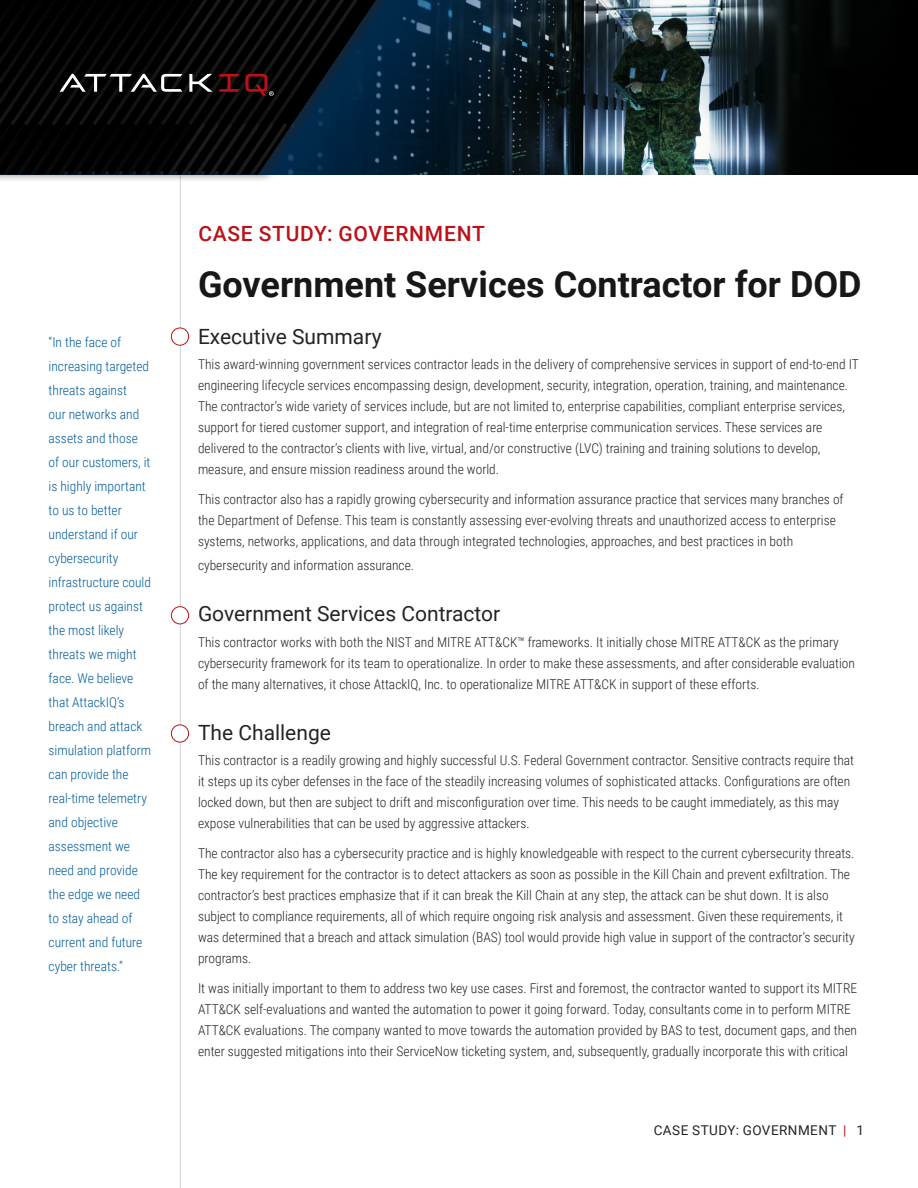
<style>
.page{position:relative;width:918px;height:1188px;background:#fff}
.page>*{position:absolute;margin:0;border:0;box-sizing:border-box;transform-origin:0 0}
.H_E_A_D_L_I_N_E{font:700 36px "Roboto";color:#191715}
.S_U_B_H_E_A_D{font:21px "Roboto";color:#242424}
.O_V_E_R_H_E_A_D{font:500 21px "Roboto";letter-spacing:.035em;color:#ba1218}
.B_O_D_Y__C_O_P_Y{font:300 13.5px/21px "Roboto Condensed";color:#242424}
.Quote-Sidebar{font:300 13.5px/24px "Roboto Condensed";color:#005c9c}
.t1{font:13.5px "Roboto";letter-spacing:.035em;color:#242424}
.s1{color:#ba1218}
</style>
<div class="page">
<hr style="left:180px;top:0;width:1px;height:1188px;background:#bbbcbc">
<div style="left:171px;top:607px;width:18px;height:17px;background:#fff;border-radius:50%"></div>
<div style="left:171px;top:606px;width:18px;height:18px;border:1px solid #ba1218;border-radius:50%"></div>
<div style="left:171px;top:725px;width:18px;height:17px;background:#fff;border-radius:50%"></div>
<div style="left:171px;top:725px;width:18px;height:18px;border:1px solid #ba1218;border-radius:50%"></div>
<div style="left:171px;top:328px;width:18px;height:17px;background:#fff;border-radius:50%"></div>
<div style="left:171px;top:328px;width:18px;height:18px;border:1px solid #ba1218;border-radius:50%"></div>
<img style="left:401px;top:0;width:517px;height:175px">
<div style="left:0;top:0;width:401px;height:183px;background:#231f20;opacity:.5"></div>
<svg style="left:366px;top:0;width:19px;height:175px;background:#042642"></svg>
<svg style="left:0;top:0;width:366px;height:175px;background:#080c10"></svg>
<p class="Quote-Sidebar" style="left:49px;top:329px;width:104px">“In the face of increasing targeted threats against<br>our networks and assets and those of our customers, it is highly important to us to better understand if our cybersecurity infrastructure could protect us against the most likely threats we might face. We believe that AttackIQ’s breach and attack simulation platform can provide the real-time telemetry and objective assessment we need and provide the edge we need to stay ahead of current and future cyber threats.”</p>
<p class="O_V_E_R_H_E_A_D" style="left:198px;top:219px;width:288px">CASE STUDY: GOVERNMENT</p>
<p class="H_E_A_D_L_I_N_E" style="left:198px;top:259px;width:665px">Government Services Contractor for DOD</p>
<p class="S_U_B_H_E_A_D" style="left:198px;top:322px;width:185px">Executive Summary</p>
<p class="B_O_D_Y__C_O_P_Y" style="left:198px;top:354px;width:662px">This award-winning government services contractor leads in the delivery of comprehensive services in support of end-to-end IT engineering lifecycle services encompassing design, development, security, integration, operation, training, and maintenance.<br>The contractor’s wide variety of services include, but are not limited to, enterprise capabilities, compliant enterprise services, support for tiered customer support, and integration of real-time enterprise communication services. These services are delivered to the contractor’s clients with live, virtual, and/or constructive (LVC) training and training solutions to develop, measure, and ensure mission readiness around the world.</p>
<p class="B_O_D_Y__C_O_P_Y" style="left:198px;top:489px;width:647px">This contractor also has a rapidly growing cybersecurity and information assurance practice that services many branches of the Department of Defense. This team is constantly assessing ever-evolving threats and unauthorized access to enterprise systems, networks, applications, and data through integrated technologies, approaches, and best practices in both</p>
<p class="B_O_D_Y__C_O_P_Y" style="left:198px;top:555px;width:218px">cybersecurity and information assurance.</p>
<p class="S_U_B_H_E_A_D" style="left:198px;top:599px;width:304px">Government Services Contractor</p>
<p class="B_O_D_Y__C_O_P_Y" style="left:198px;top:631px;width:659px">This contractor works with both the NIST and MITRE ATT&amp;CK™ frameworks. It initially chose MITRE ATT&amp;CK as the primary cybersecurity framework for its team to operationalize. In order to make these assessments, and after considerable evaluation of the many alternatives, it chose AttackIQ, Inc. to operationalize MITRE ATT&amp;CK in support of these efforts.</p>
<p class="S_U_B_H_E_A_D" style="left:198px;top:718px;width:134px">The Challenge</p>
<p class="B_O_D_Y__C_O_P_Y" style="left:198px;top:750px;width:658px">This contractor is a readily growing and highly successful U.S. Federal Government contractor. Sensitive contracts require that it steps up its cyber defenses in the face of the steadily increasing volumes of sophisticated attacks. Configurations are often locked down, but then are subject to drift and misconfiguration over time. This needs to be caught immediately, as this may expose vulnerabilities that can be used by aggressive attackers.</p>
<p class="B_O_D_Y__C_O_P_Y" style="left:198px;top:843px;width:658px">The contractor also has a cybersecurity practice and is highly knowledgeable with respect to the current cybersecurity threats.<br>The key requirement for the contractor is to detect attackers as soon as possible in the Kill Chain and prevent exfiltration. The contractor’s best practices emphasize that if it can break the Kill Chain at any step, the attack can be shut down. It is also subject to compliance requirements, all of which require ongoing risk analysis and assessment. Given these requirements, it was determined that a breach and attack simulation (BAS) tool would provide high value in support of the contractor’s security programs.</p>
<p class="B_O_D_Y__C_O_P_Y" style="left:198px;top:978px;width:661px">It was initially important to them to address two key use cases. First and foremost, the contractor wanted to support its MITRE ATT&amp;CK self-evaluations and wanted the automation to power it going forward. Today, consultants come in to perform MITRE ATT&amp;CK evaluations. The company wanted to move towards the automation provided by BAS to test, document gaps, and then enter suggested mitigations into their ServiceNow ticketing system, and, subsequently, gradually incorporate this with critical</p>
<p class="t1" style="left:654px;top:1121px;width:212px">CASE STUDY: GOVERNMENT <span class="s1">|</span> 1</p>
</div>
